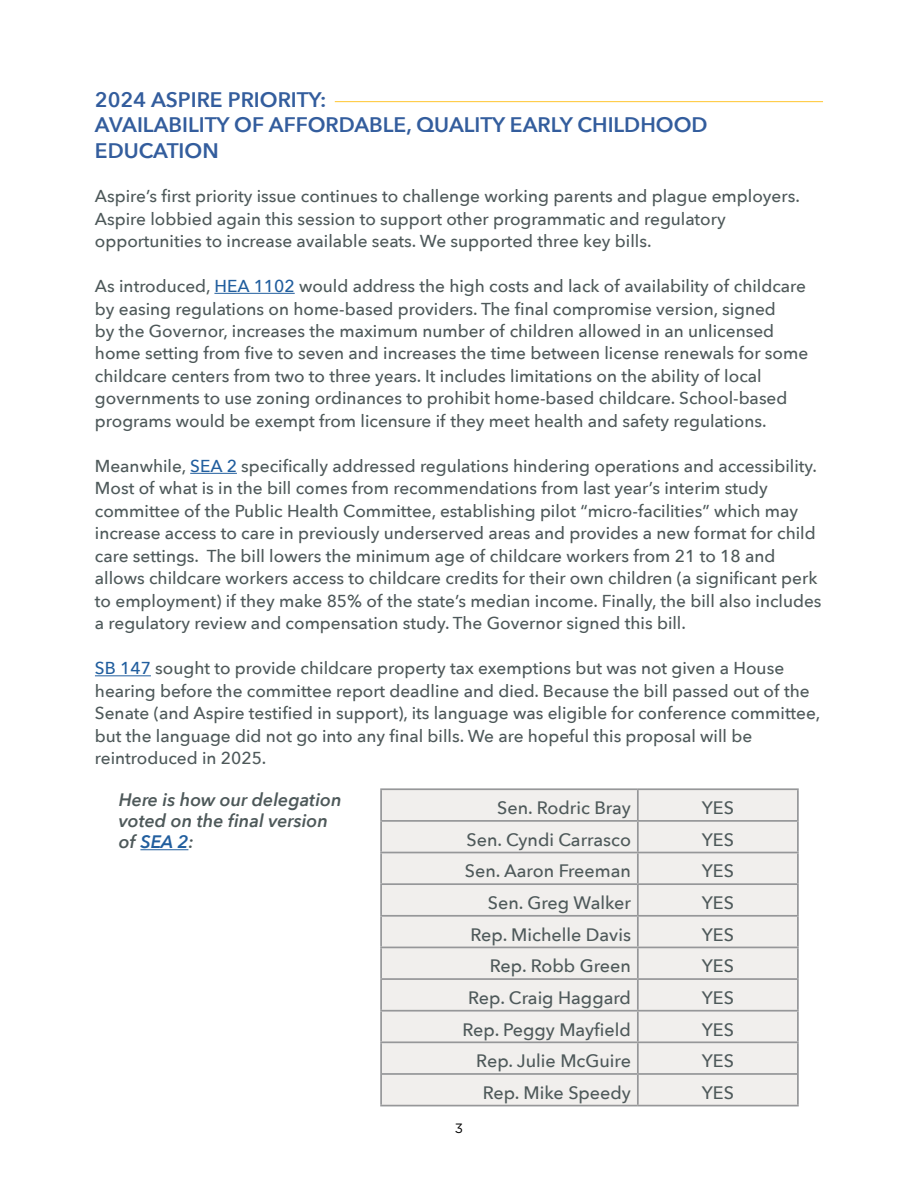
<style>
.page{position:relative;width:918px;height:1188px;background:#fff}
.page>*{position:absolute;margin:0;border:0;box-sizing:border-box;transform-origin:0 0}
.t1{font:600 21px/25.5px "Avenir Next";color:#335d9d}
.t2{font:500 18px "Avenir Next";color:#4e595a}
.t3{font:italic 600 18px/21px "Avenir Next";color:#4e595a}
.t4{font:500 17.25px/22.5px "Avenir Next";color:#4e595a}
.t5{font:13.5px "Gotham HTF";color:#000}
.s1{color:#215e9e}
</style>
<div class="page">
<hr style="left:214px;top:293px;width:81px;height:1px;background:#215e9e">
<hr style="left:190px;top:473px;width:47px;height:1px;background:#215e9e">
<hr style="left:95px;top:675px;width:56px;height:1px;background:#215e9e">
<hr style="left:335px;top:101px;width:488px;height:1px;background:#ffc62f">
<div style="left:382px;top:790px;width:415px;height:315px;background:#f1efed"></div>
<hr style="left:637px;top:790px;width:2px;height:30px;background:#969799">
<hr style="left:637px;top:822px;width:2px;height:30px;background:#969799">
<hr style="left:380px;top:853px;width:2px;height:30px;background:#969799">
<hr style="left:637px;top:853px;width:2px;height:30px;background:#969799">
<hr style="left:797px;top:853px;width:2px;height:30px;background:#969799">
<hr style="left:380px;top:885px;width:2px;height:30px;background:#969799">
<hr style="left:637px;top:885px;width:2px;height:30px;background:#969799">
<hr style="left:797px;top:885px;width:2px;height:30px;background:#969799">
<hr style="left:637px;top:917px;width:2px;height:30px;background:#969799">
<hr style="left:637px;top:948px;width:2px;height:30px;background:#969799">
<hr style="left:637px;top:980px;width:2px;height:30px;background:#969799">
<hr style="left:637px;top:1012px;width:2px;height:29px;background:#969799">
<hr style="left:637px;top:1043px;width:2px;height:30px;background:#969799">
<hr style="left:637px;top:1075px;width:2px;height:30px;background:#969799">
<hr style="left:380px;top:917px;width:2px;height:30px;background:#969799">
<hr style="left:797px;top:917px;width:2px;height:30px;background:#969799">
<hr style="left:380px;top:947px;width:258px;height:1px;background:#969799">
<hr style="left:380px;top:948px;width:2px;height:30px;background:#969799">
<hr style="left:638px;top:947px;width:161px;height:1px;background:#969799">
<hr style="left:797px;top:948px;width:2px;height:30px;background:#969799">
<hr style="left:380px;top:978px;width:258px;height:2px;background:#969799">
<hr style="left:380px;top:980px;width:2px;height:30px;background:#969799">
<hr style="left:638px;top:978px;width:161px;height:2px;background:#969799">
<hr style="left:797px;top:980px;width:2px;height:30px;background:#969799">
<hr style="left:380px;top:1010px;width:258px;height:2px;background:#969799">
<hr style="left:380px;top:1012px;width:2px;height:29px;background:#969799">
<hr style="left:638px;top:1010px;width:161px;height:2px;background:#969799">
<hr style="left:797px;top:1012px;width:2px;height:29px;background:#969799">
<hr style="left:380px;top:1041px;width:258px;height:2px;background:#969799">
<hr style="left:380px;top:1043px;width:2px;height:31px;background:#969799">
<hr style="left:638px;top:1041px;width:161px;height:2px;background:#969799">
<hr style="left:797px;top:1043px;width:2px;height:31px;background:#969799">
<hr style="left:380px;top:788px;width:258px;height:2px;background:#969799">
<hr style="left:380px;top:790px;width:2px;height:30px;background:#969799">
<hr style="left:638px;top:788px;width:161px;height:2px;background:#969799">
<hr style="left:797px;top:790px;width:2px;height:30px;background:#969799">
<hr style="left:380px;top:1105px;width:258px;height:1px;background:#969799">
<hr style="left:638px;top:1105px;width:161px;height:1px;background:#969799">
<hr style="left:380px;top:820px;width:258px;height:2px;background:#969799">
<hr style="left:380px;top:822px;width:2px;height:30px;background:#969799">
<hr style="left:638px;top:820px;width:161px;height:2px;background:#969799">
<hr style="left:797px;top:822px;width:2px;height:30px;background:#969799">
<hr style="left:380px;top:852px;width:258px;height:1px;background:#969799">
<hr style="left:638px;top:852px;width:161px;height:1px;background:#969799">
<hr style="left:380px;top:883px;width:258px;height:2px;background:#969799">
<hr style="left:638px;top:883px;width:161px;height:2px;background:#969799">
<hr style="left:380px;top:915px;width:258px;height:2px;background:#969799">
<hr style="left:638px;top:915px;width:161px;height:2px;background:#969799">
<hr style="left:382px;top:1073px;width:256px;height:2px;background:#969799">
<hr style="left:638px;top:1073px;width:159px;height:2px;background:#969799">
<hr style="left:380px;top:1074px;width:2px;height:31px;background:#969799">
<hr style="left:797px;top:1074px;width:2px;height:31px;background:#969799">
<hr style="left:140px;top:849px;width:48px;height:1px;background:#215e9e">
<p class="t1" style="left:95px;top:86px;width:614px">2024 ASPIRE PRIORITY:<br>AVAILABILITY OF AFFORDABLE, QUALITY EARLY CHILDHOOD<br>EDUCATION</p>
<p class="t4" style="left:95px;top:184px;width:706px">Aspire’s first priority issue continues to challenge working parents and plague employers.<br>Aspire lobbied again this session to support other programmatic and regulatory opportunities to increase available seats. We supported three key bills.</p>
<p class="t4" style="left:95px;top:274px;width:715px">As introduced, <span class="s1">HEA 1102</span> would address the high costs and lack of availability of childcare by easing regulations on home-based providers. The final compromise version, signed<br>by the Governor, increases the maximum number of children allowed in an unlicensed home setting from five to seven and increases the time between license renewals for some childcare centers from two to three years. It includes limitations on the ability of local governments to use zoning ordinances to prohibit home-based childcare. School-based programs would be exempt from licensure if they meet health and safety regulations.</p>
<p class="t4" style="left:95px;top:454px;width:728px">Meanwhile, <span class="s1">SEA 2</span> specifically addressed regulations hindering operations and accessibility.<br>Most of what is in the bill comes from recommendations from last year’s interim study committee of the Public Health Committee, establishing pilot “micro-facilities” which may increase access to care in previously underserved areas and provides a new format for child care settings. The bill lowers the minimum age of childcare workers from 21 to 18 and allows childcare workers access to childcare credits for their own children (a significant perk to employment) if they make 85% of the state’s median income. Finally, the bill also includes a regulatory review and compensation study. The Governor signed this bill.</p>
<p class="t4" style="left:95px;top:657px;width:727px"><span class="s1">SB 147</span> sought to provide childcare property tax exemptions but was not given a House hearing before the committee report deadline and died. Because the bill passed out of the Senate (and Aspire testified in support), its language was eligible for conference committee, but the language did not go into any final bills. We are hopeful this proposal will be reintroduced in 2025.</p>
<p class="t2" style="left:497px;top:792px;width:135px">Sen. Rodric Bray</p>
<p class="t2" style="left:702px;top:792px;width:34px">YES</p>
<p class="t2" style="left:467px;top:824px;width:166px">Sen. Cyndi Carrasco</p>
<p class="t2" style="left:702px;top:824px;width:34px">YES</p>
<p class="t2" style="left:465px;top:856px;width:168px">Sen. Aaron Freeman</p>
<p class="t2" style="left:702px;top:856px;width:34px">YES</p>
<p class="t2" style="left:488px;top:887px;width:145px">Sen. Greg Walker</p>
<p class="t2" style="left:702px;top:887px;width:34px">YES</p>
<p class="t2" style="left:470px;top:919px;width:162px">Rep. Michelle Davis</p>
<p class="t2" style="left:702px;top:919px;width:34px">YES</p>
<p class="t2" style="left:490px;top:951px;width:143px">Rep. Robb Green</p>
<p class="t2" style="left:702px;top:951px;width:34px">YES</p>
<p class="t2" style="left:468px;top:982px;width:164px">Rep. Craig Haggard</p>
<p class="t2" style="left:702px;top:982px;width:34px">YES</p>
<p class="t2" style="left:462px;top:1014px;width:170px">Rep. Peggy Mayfield</p>
<p class="t2" style="left:702px;top:1014px;width:34px">YES</p>
<p class="t2" style="left:476px;top:1046px;width:156px">Rep. Julie McGuire</p>
<p class="t2" style="left:702px;top:1046px;width:34px">YES</p>
<p class="t2" style="left:483px;top:1077px;width:150px">Rep. Mike Speedy</p>
<p class="t2" style="left:702px;top:1077px;width:34px">YES</p>
<p class="t3" style="left:119px;top:789px;width:224px">Here is how our delegation voted on the final version of <span class="s1">SEA 2</span>:</p>
<p class="t5" style="left:455px;top:1121px;width:10px">3</p>
</div>
